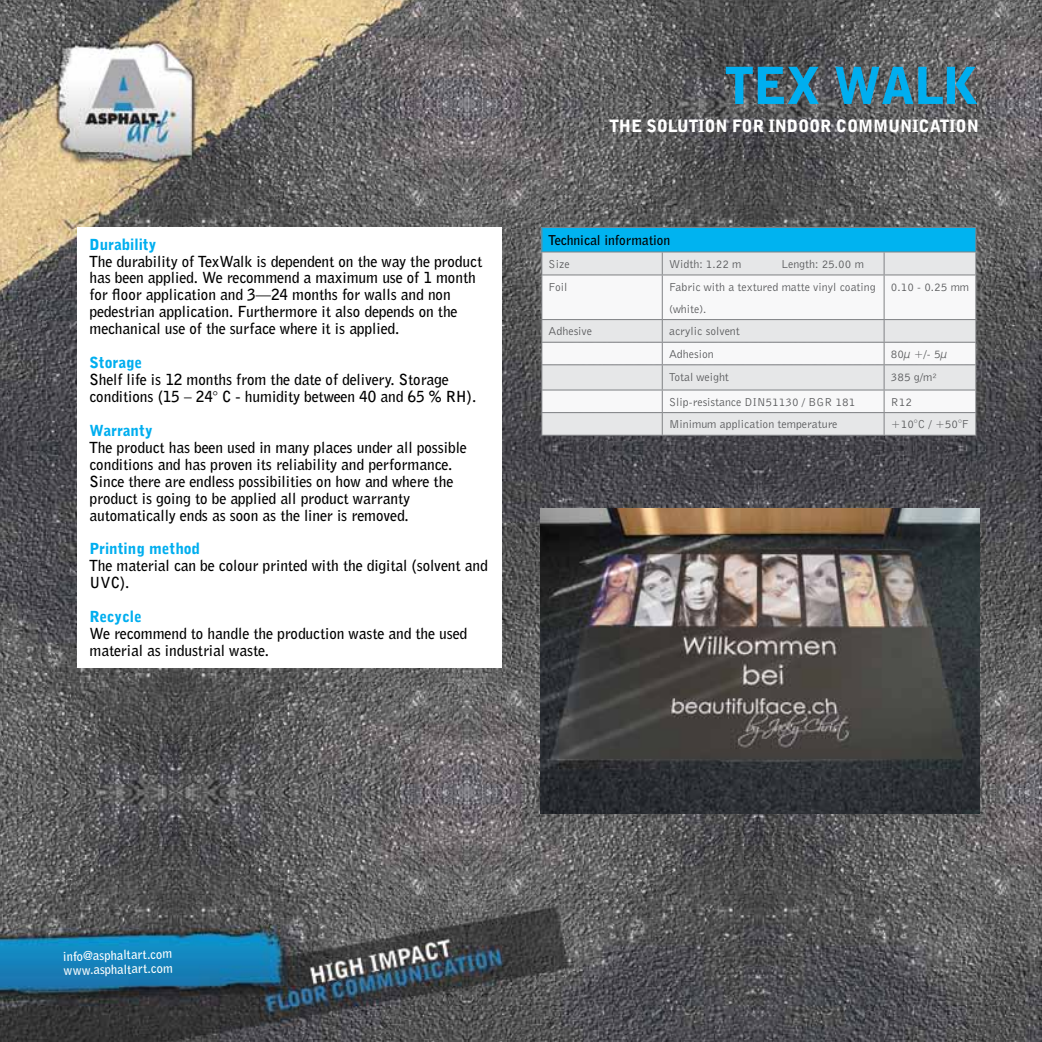
<style>
.page{position:relative;width:1042px;height:1042px;background:#fff}
.page>*{position:absolute;margin:0;border:0;box-sizing:border-box;transform-origin:0 0}
.t1{font:900 50.75px "Bell Gothic BT";letter-spacing:-.01em;color:#00aeef}
.t2{font:900 16.97px "Bell Gothic BT";letter-spacing:-.01em;color:#fff}
.t3{font:700 15.22px/17px "Bell Gothic BT";color:#000}
.t4{font:900 15.22px "Bell Gothic BT";color:#00aeef}
.t5{font:700 13.47px "Bell Gothic BT";color:#000}
.t6{font:700 12.6px/14.2px "Bell Gothic";color:#fff}
.t7{font:11.9px/22.1px "Bell Gothic BT";color:#58595b}
</style>
<div class="page">
<img style="left:0;top:0;width:1042px;height:1042px">
<img style="left:541px;top:509px;width:438px;height:305px">
<div style="left:77px;top:227px;width:424px;height:440px;background:#fff"></div>
<div style="left:542px;top:227px;width:434px;height:25px;background:#00b3f0"></div>
<div style="left:542px;top:253px;width:433px;height:182px;background:#e6e7e8"></div>
<svg style="left:542px;top:275px;width:433px;height:137px"></svg>
<hr style="left:541px;top:227px;width:121px;height:1px;background:#808285">
<hr style="left:662px;top:227px;width:222px;height:1px;background:#808285">
<hr style="left:884px;top:227px;width:92px;height:1px;background:#808285">
<hr style="left:541px;top:252px;width:121px;height:1px;background:#808285">
<svg style="left:541px;top:228px;width:1px;height:46px"></svg>
<hr style="left:662px;top:252px;width:222px;height:1px;background:#808285">
<svg style="left:662px;top:252px;width:1px;height:22px"></svg>
<hr style="left:884px;top:252px;width:92px;height:1px;background:#808285">
<svg style="left:883px;top:252px;width:1px;height:22px"></svg>
<svg style="left:975px;top:228px;width:1px;height:46px"></svg>
<hr style="left:541px;top:274px;width:121px;height:1px;background:#808285">
<hr style="left:541px;top:275px;width:1px;height:44px;background:#808285">
<hr style="left:662px;top:274px;width:222px;height:1px;background:#808285">
<hr style="left:662px;top:275px;width:1px;height:44px;background:#808285">
<hr style="left:884px;top:274px;width:92px;height:1px;background:#808285">
<hr style="left:883px;top:275px;width:1px;height:44px;background:#808285">
<hr style="left:975px;top:275px;width:1px;height:44px;background:#808285">
<hr style="left:541px;top:319px;width:121px;height:1px;background:#808285">
<hr style="left:662px;top:319px;width:222px;height:1px;background:#808285">
<hr style="left:884px;top:319px;width:92px;height:1px;background:#808285">
<hr style="left:541px;top:342px;width:121px;height:1px;background:#808285">
<hr style="left:662px;top:342px;width:222px;height:1px;background:#808285">
<hr style="left:884px;top:342px;width:92px;height:1px;background:#808285">
<hr style="left:541px;top:364px;width:121px;height:1px;background:#808285">
<hr style="left:662px;top:364px;width:222px;height:1px;background:#808285">
<hr style="left:884px;top:364px;width:92px;height:1px;background:#808285">
<hr style="left:541px;top:389px;width:121px;height:1px;background:#808285">
<hr style="left:662px;top:389px;width:222px;height:1px;background:#808285">
<hr style="left:884px;top:389px;width:92px;height:1px;background:#808285">
<hr style="left:541px;top:412px;width:121px;height:1px;background:#808285">
<svg style="left:541px;top:320px;width:1px;height:115px"></svg>
<hr style="left:662px;top:412px;width:222px;height:1px;background:#808285">
<svg style="left:662px;top:320px;width:1px;height:115px"></svg>
<hr style="left:884px;top:412px;width:92px;height:1px;background:#808285">
<svg style="left:883px;top:320px;width:1px;height:115px"></svg>
<svg style="left:975px;top:320px;width:1px;height:115px"></svg>
<hr style="left:541px;top:435px;width:121px;height:1px;background:#808285">
<hr style="left:662px;top:435px;width:222px;height:1px;background:#808285">
<hr style="left:884px;top:435px;width:92px;height:1px;background:#808285">
<p class="t4" style="left:90px;top:234px;width:68px">DURABILITY</p>
<p class="t3" style="left:90px;top:252px;width:394px">The durability of TexWalk is dependent on the way the product has been applied. We recommend a maximum use of 1 month for floor application and 3—24 months for walls and non pedestrian application. Furthermore it also depends on the mechanical use of the surface where it is applied.</p>
<p class="t4" style="left:90px;top:353px;width:54px">STORAGE</p>
<p class="t3" style="left:90px;top:371px;width:388px">Shelf life is 12 months from the date of delivery. Storage conditions (15 – 24° C - humidity between 40 and 65 % RH).</p>
<p class="t4" style="left:90px;top:421px;width:65px">WARRANTY</p>
<p class="t3" style="left:90px;top:438px;width:379px">The product has been used in many places under all possible conditions and has proven its reliability and performance.<br>Since there are endless possibilities on how and where the product is going to be applied all product warranty automatically ends as soon as the liner is removed.</p>
<p class="t4" style="left:90px;top:539px;width:112px">PRINTING METHOD</p>
<p class="t3" style="left:90px;top:557px;width:400px">The material can be colour printed with the digital (solvent and<br>UVC).</p>
<p class="t4" style="left:90px;top:607px;width:54px">RECYCLE</p>
<p class="t3" style="left:90px;top:625px;width:379px">We recommend to handle the production waste and the used material as industrial waste.</p>
<h1 class="t1" style="left:725px;top:54px;width:255px">TEX WALK</h1>
<p class="t2" style="left:609px;top:115px;width:371px">THE SOLUTION FOR INDOOR COMMUNICATION</p>
<p class="t5" style="left:548px;top:231px;width:123px">Technical information</p>
<p class="t7" style="left:548px;top:252px;width:23px">Size</p>
<p class="t7" style="left:669px;top:252px;width:74px">Width: 1.22 m</p>
<p class="t7" style="left:781px;top:252px;width:84px">Length: 25.00 m</p>
<p class="t7" style="left:548px;top:275px;width:20px">Foil</p>
<p class="t7" style="left:669px;top:275px;width:208px">Fabric with a textured matte vinyl coating (white).</p>
<p class="t7" style="left:891px;top:275px;width:80px">0.10 - 0.25 mm</p>
<p class="t7" style="left:548px;top:320px;width:45px">Adhesive</p>
<p class="t7" style="left:669px;top:320px;width:72px;line-height:22.6px">acrylic solvent<br>Adhesion</p>
<p class="t7" style="left:891px;top:343px;width:58px">80μ +/- 5μ</p>
<p class="t7" style="left:669px;top:365px;width:61px">Total weight</p>
<p class="t7" style="left:891px;top:365px;width:47px">385 g/m²</p>
<p class="t7" style="left:669px;top:390px;width:188px">Slip-resistance DIN51130 / BGR 181</p>
<p class="t7" style="left:891px;top:390px;width:23px">R12</p>
<p class="t7" style="left:669px;top:413px;width:170px">Minimum application temperature</p>
<p class="t7" style="left:891px;top:413px;width:79px">+10°C / +50°F</p>
<p class="t6" style="left:63px;top:950px;width:111px;rotate:-2deg">info@asphaltart.com www.asphaltart.com</p>
</div>
